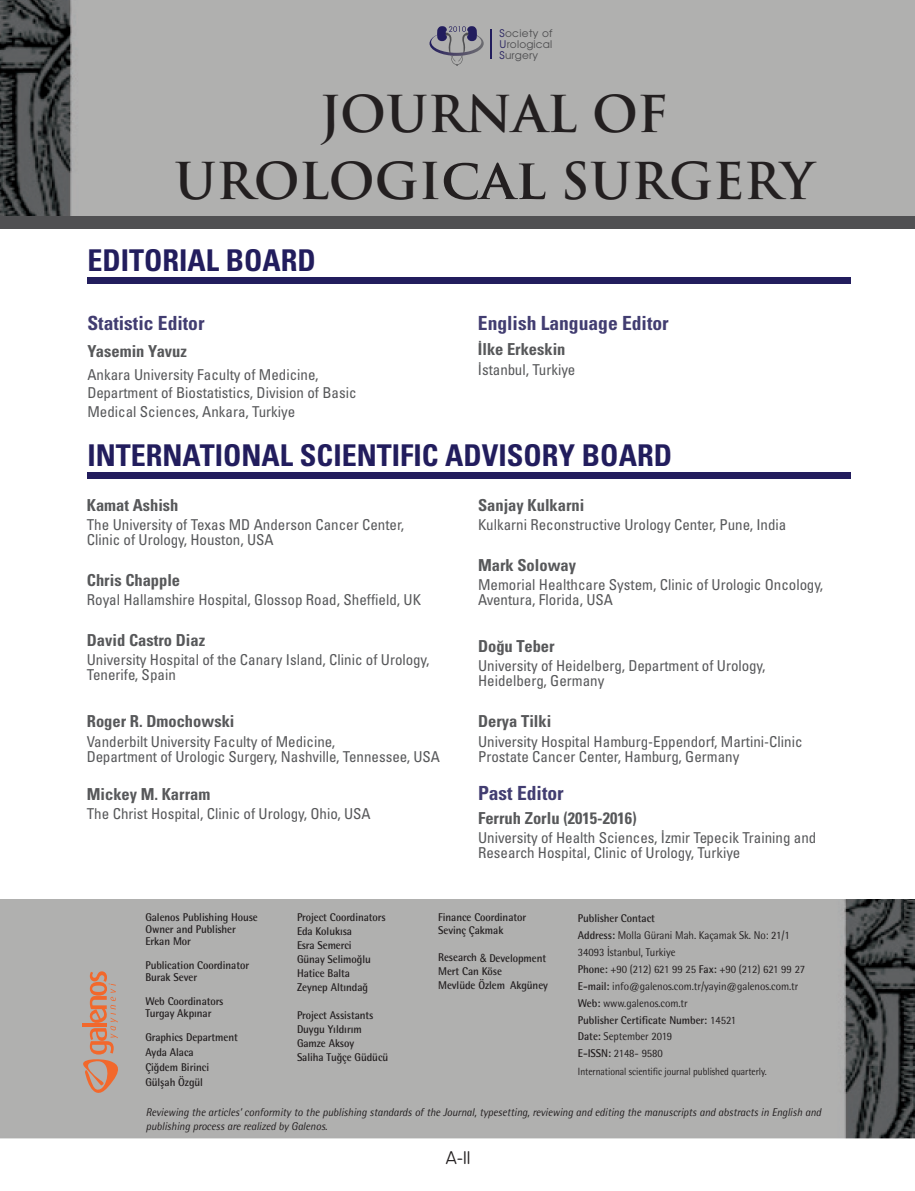
<style>
.page{position:relative;width:915px;height:1191px;background:#fff}
.page>*{position:absolute;margin:0;border:0;box-sizing:border-box;transform-origin:0 0}
.t1{font:700 49.5px/66.6px "Trajan Pro";color:#231f20;text-align:center}
.t2{font:30px "Univers Cond Bd Tr";color:#221d5d}
.t3{font:19.5px "Univers Cond Bd Tr";color:#423d71}
.t4{font:18px "VAG Rounded Thin Tr";color:#231f20}
.t5{font:16.5px "Univers Cond Bd Tr";color:#57585a}
.t6{font:15px/15px "Univers Condensed Tr";color:#57585a}
.t7{font:700 11.25px/14px "Rotis Semi Sans Std";letter-spacing:-.005em;color:#231f20;scale:.95 1}
.t8{font:11.25px/16.8px "Rotis Semi Sans Std";letter-spacing:-.005em;color:#231f20;scale:.95 1}
.t9{font:italic 11.25px/13.5px "Rotis Semi Sans Std";letter-spacing:-.005em;color:#231f20;scale:.95 1}
.t10{font:10.5px "Rotis Semi Sans Std";letter-spacing:-.005em;color:#231f20;scale:.9 1}
.t11{font:10.5px/11.2px "Avant Garde Tr";letter-spacing:.02em;color:#505052;text-align:justify}
.s1{color:#221d5d}
.s2{font-size:55.5px}
.s3{font-family:"Swiss Normal Tr";font-weight:400}
.s4{font-weight:700}
</style>
<div class="page">
<img style="left:0;top:0;width:914px;height:216px">
<img style="left:0;top:899px;width:914px;height:239px">
<div style="left:0;top:216px;width:914px;height:13px;background:#505052"></div>
<hr style="left:490px;top:29px;width:2px;height:30px;background:#221d5d">
<svg style="left:429px;top:26px;width:54px;height:41px;background:#92919a"></svg>
<div style="left:87px;top:277px;width:763px;height:6px;background:#221d5d"></div>
<div style="left:87px;top:473px;width:763px;height:6px;background:#221d5d"></div>
<svg style="left:76px;top:971px;width:48px;height:134px;background:#bea092"></svg>
<p class="t11" style="left:499px;top:27px;width:54px"><span class="s1">S</span>ociety of <span class="s1">U</span>rological <span class="s1">S</span>urgery</p>
<h1 class="t1" style="left:174px;top:82px;width:640px">JOURNAL OF<br>UROLOGI<span class="s2">cal</span> SURGERY</h1>
<h2 class="t2" style="left:87px;top:241px;width:230px">EDITORIAL BOARD</h2>
<h3 class="t3" style="left:87px;top:311px;width:119px">Statistic Editor</h3>
<p class="t5" style="left:87px;top:341px;width:101px">Yasemin Yavuz</p>
<p class="t6" style="left:87px;top:364px;width:270px;line-height:18.6px">Ankara University Faculty of Medicine,<br>Department of Biostatistics, Division of Basic<br>Medical Sciences, Ankara, Turkiye</p>
<h3 class="t3" style="left:477px;top:311px;width:192px">English Language Editor</h3>
<p class="t5" style="left:477px;top:339px;width:89px">İlke Erkeskin</p>
<p class="t6" style="left:477px;top:362px;width:99px">İstanbul, Turkiye</p>
<h2 class="t2" style="left:87px;top:437px;width:586px">INTERNATIONAL SCIENTIFIC ADVISORY BOARD</h2>
<p class="t5" style="left:87px;top:494px;width:93px">Kamat Ashish</p>
<p class="t6" style="left:87px;top:516px;width:319px">The University of Texas MD Anderson Cancer Center,<br>Clinic of Urology, Houston, USA</p>
<p class="t5" style="left:87px;top:570px;width:95px">Chris Chapple</p>
<p class="t6" style="left:87px;top:592px;width:335px">Royal Hallamshire Hospital, Glossop Road, Sheffield, UK</p>
<p class="t5" style="left:87px;top:630px;width:120px">David Castro Diaz</p>
<p class="t6" style="left:87px;top:652px;width:344px">University Hospital of the Canary Island, Clinic of Urology,<br>Tenerife, Spain</p>
<p class="t5" style="left:87px;top:711px;width:149px">Roger R. Dmochowski</p>
<p class="t6" style="left:87px;top:733px;width:355px">Vanderbilt University Faculty of Medicine,<br>Department of Urologic Surgery, Nashville, Tennessee, USA</p>
<p class="t5" style="left:87px;top:784px;width:125px">Mickey M. Karram</p>
<p class="t6" style="left:87px;top:806px;width:285px">The Christ Hospital, Clinic of Urology, Ohio, USA</p>
<p class="t5" style="left:478px;top:494px;width:108px">Sanjay Kulkarni</p>
<p class="t6" style="left:478px;top:516px;width:310px">Kulkarni Reconstructive Urology Center, Pune, India</p>
<p class="t5" style="left:478px;top:555px;width:100px">Mark Soloway</p>
<p class="t6" style="left:478px;top:577px;width:346px">Memorial Healthcare System, Clinic of Urologic Oncology,<br>Aventura, Florida, USA</p>
<p class="t5" style="left:478px;top:636px;width:78px">Doğu Teber</p>
<p class="t6" style="left:478px;top:658px;width:289px">University of Heidelberg, Department of Urology,<br>Heidelberg, Germany</p>
<p class="t5" style="left:478px;top:711px;width:75px">Derya Tilki</p>
<p class="t6" style="left:478px;top:733px;width:326px">University Hospital Hamburg-Eppendorf, Martini-Clinic<br>Prostate Cancer Center, Hamburg, Germany</p>
<h3 class="t3" style="left:478px;top:781px;width:87px">Past Editor</h3>
<p class="t5" style="left:478px;top:807px;width:160px">Ferruh Zorlu (2015-2016)</p>
<p class="t6" style="left:478px;top:829px;width:340px">University of Health Sciences, İzmir Tepecik Training and<br>Research Hospital, Clinic of Urology, Turkiye</p>
<p class="t7" style="left:145px;top:911px;width:120px;line-height:12px">Galenos Publishing House<br>Owner and Publisher<br>Erkan Mor</p>
<p class="t7" style="left:145px;top:959px;width:111px;line-height:12px">Publication Coordinator<br>Burak Sever</p>
<p class="t7" style="left:145px;top:995px;width:84px;line-height:12px">Web Coordinators<br>Turgay Akpınar</p>
<p class="t7" style="left:145px;top:1030px;width:99px;line-height:15px">Graphics Department<br>Ayda Alaca<br>Çiğdem Birinci<br>Gülşah Özgül</p>
<p class="t7" style="left:297px;top:910px;width:95px">Project Coordinators<br>Eda Kolukısa<br>Esra Semerci<br>Günay Selimoğlu<br>Hatice Balta<br>Zeynep Altındağ</p>
<p class="t7" style="left:297px;top:1008px;width:97px">Project Assistants<br>Duygu Yıldırım<br>Gamze Aksoy<br>Saliha Tuğçe Güdücü</p>
<p class="t7" style="left:438px;top:910px;width:94px;line-height:13.5px">Finance Coordinator<br>Sevinç Çakmak</p>
<p class="t7" style="left:438px;top:950px;width:117px;line-height:13.5px">Research <span class="s3">&amp;</span> Development<br>Mert Can Köse<br>Mevlüde Özlem Akgüney</p>
<p class="t8" style="left:577px;top:910px;width:241px"><span class="s4">Publisher Contact<br>Address:</span> Molla Gürani Mah. Kaçamak Sk. No: 21/1<br>34093 İstanbul, Turkiye<br><span class="s4">Phone:</span> +90 (212) 621 99 25 <span class="s4">Fax:</span> +90 (212) 621 99 27<br><span class="s4">E-mail:</span> info@galenos.com.tr/yayin@galenos.com.tr <span class="s4">Web:</span> www.galenos.com.tr<br><span class="s4">Publisher Certificate Number:</span> 14521<br><span class="s4">Date:</span> September 2019<br><span class="s4">E-ISSN:</span> 2148- 9580</p>
<p class="t10" style="left:577px;top:1065px;width:211px">International scientific journal published quarterly.</p>
<p class="t9" style="left:146px;top:1105px;width:712px">Reviewing the articles’ conformity to the publishing standards of the Journal, typesetting, reviewing and editing the manuscripts and abstracts in English and publishing process are realized by Galenos.</p>
<p class="t4" style="left:445px;top:1147px;width:26px">A-II</p>
</div>
